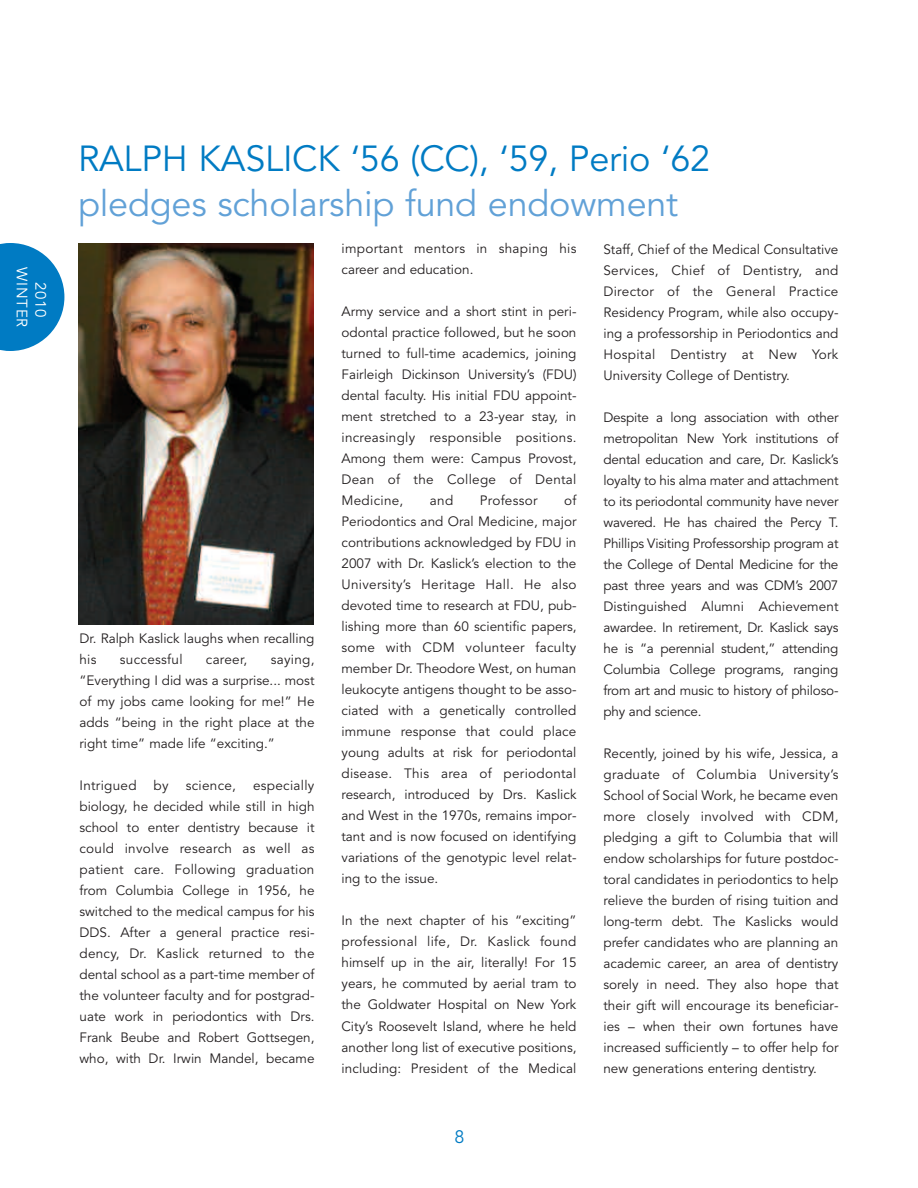
<style>
.page{position:relative;width:918px;height:1188px;background:#fff}
.page>*{position:absolute;margin:0;border:0;box-sizing:border-box;transform-origin:0 0}
.t1{font:36px "Avenir";letter-spacing:-.005em;color:#007bc3}
.t2{font:36px "Avenir";letter-spacing:-.005em;color:#61a1d7}
.t3{font:18px "Avenir";color:#007bc3}
.t4{font:15px/18.8px "Avenir";letter-spacing:.055em;color:#fff;text-align:center}
.t5{font:13.5px/21px "Avenir";color:#231f20;text-align:justify}
.t6{font:13.5px/21px "Avenir";letter-spacing:.02em;color:#231f20}
</style>
<div class="page">
<img style="left:78px;top:243px;width:236px;height:381px">
<svg style="left:0;top:243px;width:64px;height:108px"></svg>
<p class="t4" style="left:49px;top:267px;width:62px;rotate:90deg">2010<br>WINTER</p>
<p class="t1" style="left:78px;top:144px;width:634px">RALPH KASLICK ‘56 (CC), ‘59, Perio ‘62</p>
<h1 class="t2" style="left:78px;top:189px;width:602px">pledges scholarship fund endowment</h1>
<p class="t5" style="left:80px;top:629px;width:237px">Dr. Ralph Kaslick laughs when recalling his</p>
<p class="t6" style="left:120px;top:650px;width:64px">successful</p>
<p class="t5" style="left:206px;top:650px;width:43px">career,</p>
<p class="t5" style="left:80px;top:650px;width:237px;text-indent:191px">saying, “Everything I did was a surprise... most of my jobs came looking for me!” He adds “being in the right place at the right time” made life “exciting.”</p>
<p class="t6" style="left:80px;top:776px;width:59px">Intrigued</p>
<p class="t5" style="left:154px;top:776px;width:17px">by</p>
<p class="t6" style="left:186px;top:776px;width:52px">science,</p>
<p class="t5" style="left:80px;top:776px;width:237px;text-indent:174px">especially biology, he decided while still in high school to enter dentistry because it could involve research as well as patient care. Following graduation from Columbia College in 1956, he switched to the medical campus for his DDS. After a general practice resi&shy;dency, Dr. Kaslick returned to the dental school as a part-time member of the volunteer faculty and for postgrad&shy;uate work in periodontics with Drs.<br>Frank Beube and Robert</p>
<p class="t5" style="left:80px;top:1028px;width:237px;text-align:right">ottsegen,<br>who, with Dr. Irwin Mandel, became</p>
<p class="t6" style="left:341px;top:239px;width:237px">important mentors in shaping his career and education.</p>
<p class="t5" style="left:341px;top:302px;width:237px">Army service and a short stint in peri&shy;odontal practice followed, but he soon turned to full-time academics, joining Fairleigh Dickinson University’s (FDU) dental faculty. His initial FDU appoint&shy;ment stretched to a 23-year stay, in increasingly responsible positions.<br>Among them were: Campus Provost, Dean of the College of Dental Medicine,</p>
<p class="t5" style="left:341px;top:491px;width:237px;text-indent:223px">of Periodontics and Oral Medicine, major contributions acknowledged by FDU in 2007 with Dr. Kaslick’s election to the University’s Heritage Hall. He also devoted time to research at FDU, pub&shy;lishing more than 60 scientific papers, some with CDM volunteer faculty member Dr. Theodore West, on human leukocyte antigens thought to be asso&shy;ciated with a genetically controlled immune response that could place young adults at risk for periodontal disease. This area of periodontal research, introduced by Drs. Kaslick and West in the 1970s, remains impor&shy;tant and is now focused on identifying variations of the genotypic level relat&shy;ing to the issue.</p>
<p class="t5" style="left:341px;top:911px;width:237px">In the next chapter of his “exciting” professional life, Dr. Kaslick found himself up in the air, literally! For 15 years, he commuted by aerial tram to the</p>
<p class="t5" style="left:430px;top:491px;width:25px">and</p>
<p class="t6" style="left:480px;top:491px;width:59px">Professor</p>
<p class="t5" style="left:341px;top:995px;width:237px;text-indent:37px">oldwater Hospital on New York City’s Roosevelt Island, where he held another long list of executive positions, including: President of the Medical</p>
<h2 class="t3" style="left:455px;top:1129px;width:12px">8</h2>
<p class="t5" style="left:603px;top:239px;width:237px">Staff, Chief of the Medical Consultative Services, Chief of Dentistry, and Director of the</p>
<p class="t5" style="left:603px;top:281px;width:237px;text-indent:133px">eneral Practice Residency Program, while also occupy&shy;ing a professorship in Periodontics and Hospital Dentistry at New York University College of Dentistry.</p>
<p class="t5" style="left:603px;top:407px;width:237px">Despite a long association with other metropolitan New York institutions of dental education and care, Dr. Kaslick’s loyalty to his alma mater and attachment to its periodontal community have never wavered. He has chaired the Percy T.<br>Phillips Visiting Professorship program at the College of Dental Medicine for the past three years and was CDM’s 2007<br>Distinguished Alumni Achievement awardee. In retirement, Dr. Kaslick says he is “a perennial student,” attending Columbia College programs, ranging from art and music to history of philoso&shy;phy and science.</p>
<p class="t5" style="left:603px;top:744px;width:237px">Recently, joined by his wife, Jessica, a graduate of Columbia University’s School of Social Work, he became even more closely involved with CDM, pledging a gift to Columbia that will endow scholarships for future postdoc&shy;toral candidates in periodontics to help relieve the burden of rising tuition and long-term debt. The Kaslicks would prefer candidates who are planning an academic career, an area of dentistry sorely in need. They also hope that their gift will encourage its beneficiar&shy;ies – when their own fortunes have increased sufficiently – to offer help for new generations entering dentistry.</p>
</div>
